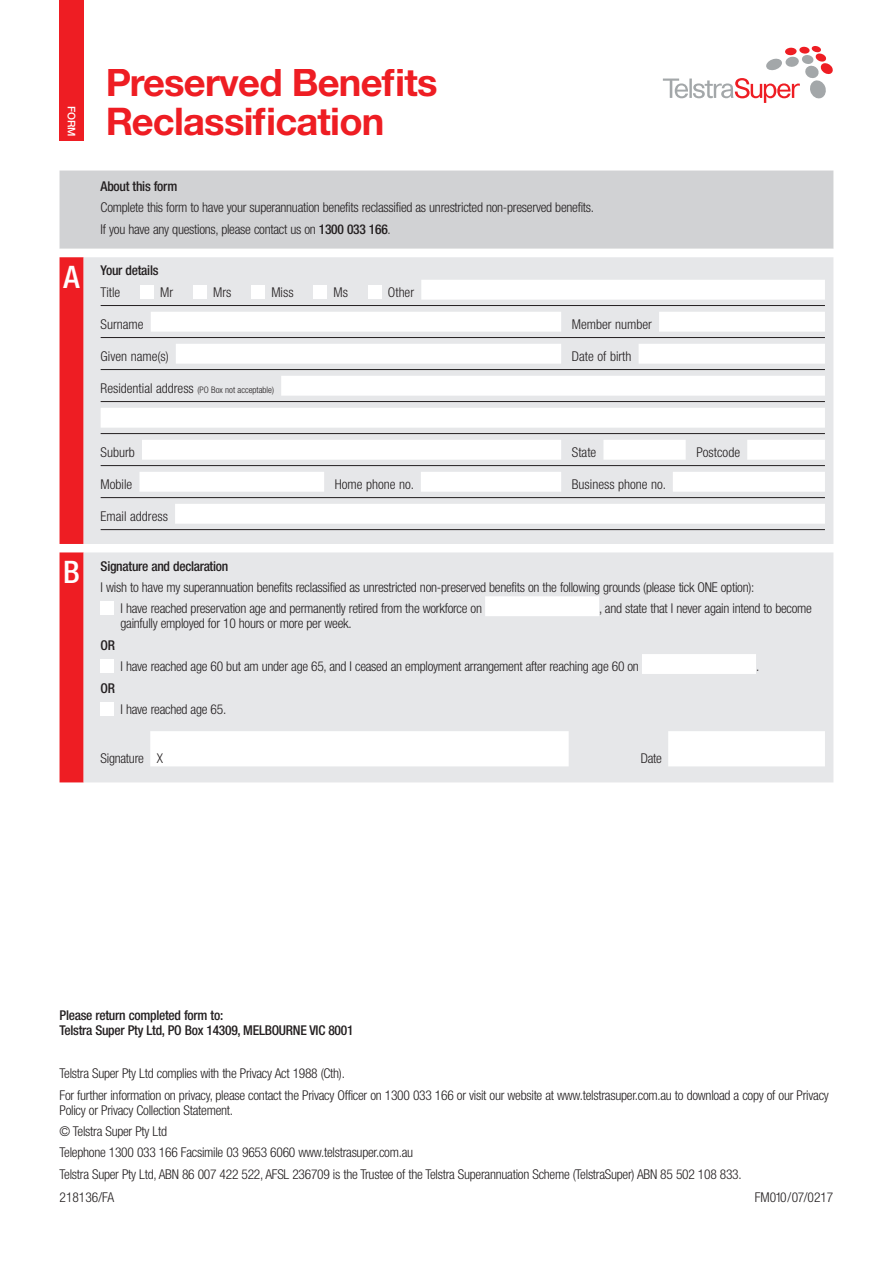
<style>
.page{position:relative;width:893px;height:1263px;background:#fff}
.page>*{position:absolute;margin:0;border:0;box-sizing:border-box;transform-origin:0 0}
.t1{font:700 38.1px/39px "Helvetica Neue LT Std";letter-spacing:-.02em;color:#ee1d23}
.LETTERS{font:500 condensed 31.05px "Helvetica Neue LT Std";color:#fff}
.BODY{font:300 condensed 13.5px/15px "Helvetica Neue LT Std";letter-spacing:-.02em;color:#231f20}
.Form_Table{font:300 condensed 13.5px "Helvetica Neue LT Std";color:#231f20}
.BODY-2{font:500 condensed 13.5px/15px "Helvetica Neue LT Std";letter-spacing:-.02em;color:#231f20}
.Form_Body_Text{font:300 condensed 13.5px "Helvetica Neue LT Std";color:#231f20}
.t2{font:500 10.5px "Helvetica Neue LT Std";color:#fff}
.Form_Table-2{font:300 condensed 9px "Helvetica Neue LT Std";color:#231f20}
.s1{font-weight:500}
.s2{font-size:13.5px}
</style>
<div class="page">
<div style="left:60px;top:171px;width:773px;height:78px;background:#d1d2d4"></div>
<div style="left:60px;top:257px;width:24px;height:525px;background:#ee1d23"></div>
<div style="left:84px;top:257px;width:749px;height:525px;background:#e6e7e9"></div>
<hr style="left:101px;top:305px;width:724px;height:1px;background:#231f20">
<div style="left:421px;top:280px;width:404px;height:20px;background:#fff"></div>
<hr style="left:101px;top:337px;width:724px;height:1px;background:#231f20">
<div style="left:151px;top:312px;width:410px;height:20px;background:#fff"></div>
<div style="left:659px;top:312px;width:166px;height:20px;background:#fff"></div>
<hr style="left:101px;top:369px;width:724px;height:1px;background:#231f20">
<div style="left:176px;top:344px;width:385px;height:20px;background:#fff"></div>
<div style="left:639px;top:344px;width:186px;height:20px;background:#fff"></div>
<hr style="left:101px;top:401px;width:724px;height:1px;background:#231f20">
<div style="left:281px;top:376px;width:544px;height:20px;background:#fff"></div>
<hr style="left:101px;top:433px;width:724px;height:1px;background:#231f20">
<div style="left:101px;top:408px;width:724px;height:20px;background:#fff"></div>
<hr style="left:101px;top:465px;width:724px;height:1px;background:#231f20">
<div style="left:142px;top:440px;width:419px;height:20px;background:#fff"></div>
<div style="left:603px;top:440px;width:83px;height:20px;background:#fff"></div>
<div style="left:747px;top:440px;width:78px;height:20px;background:#fff"></div>
<hr style="left:101px;top:497px;width:724px;height:1px;background:#231f20">
<div style="left:139px;top:472px;width:185px;height:20px;background:#fff"></div>
<div style="left:421px;top:472px;width:140px;height:20px;background:#fff"></div>
<div style="left:673px;top:472px;width:152px;height:20px;background:#fff"></div>
<hr style="left:101px;top:529px;width:724px;height:1px;background:#231f20">
<div style="left:175px;top:504px;width:650px;height:20px;background:#fff"></div>
<div style="left:140px;top:285px;width:14px;height:13px;background:#fff"></div>
<div style="left:193px;top:285px;width:14px;height:13px;background:#fff"></div>
<div style="left:251px;top:285px;width:14px;height:13px;background:#fff"></div>
<div style="left:314px;top:285px;width:13px;height:13px;background:#fff"></div>
<div style="left:368px;top:285px;width:14px;height:13px;background:#fff"></div>
<div style="left:485px;top:596px;width:114px;height:20px;background:#fff"></div>
<div style="left:642px;top:654px;width:114px;height:20px;background:#fff"></div>
<div style="left:150px;top:731px;width:419px;height:35px;background:#fff"></div>
<div style="left:668px;top:731px;width:157px;height:35px;background:#fff"></div>
<div style="left:101px;top:601px;width:13px;height:14px;background:#fff"></div>
<div style="left:101px;top:659px;width:13px;height:14px;background:#fff"></div>
<div style="left:101px;top:702px;width:13px;height:13px;background:#fff"></div>
<div style="left:60px;top:0;width:24px;height:140px;background:#ee1d23"></div>
<svg style="left:663px;top:46px;width:170px;height:57px"></svg>
<p class="t2" style="left:78px;top:106px;width:32px;rotate:90deg">FORM</p>
<h1 class="t1" style="left:105px;top:62px;width:334px">Preserved Benefits<br>Reclassification</h1>
<p class="BODY-2" style="left:101px;top:178px;width:78px">About this form</p>
<p class="BODY" style="left:101px;top:200px;width:495px">Complete this form to have your superannuation benefits reclassified as unrestricted non-preserved benefits.</p>
<p class="BODY" style="left:101px;top:221px;width:292px">If you have any questions, please contact us on <span class="s1">1300 033 166</span>.</p>
<p class="LETTERS" style="left:64px;top:258px;width:18px">A</p>
<p class="BODY-2" style="left:101px;top:263px;width:59px">Your details</p>
<p class="Form_Table" style="left:101px;top:284px;width:21px">Title</p>
<p class="Form_Table" style="left:160px;top:284px;width:15px">Mr</p>
<p class="Form_Table" style="left:213px;top:284px;width:20px">Mrs</p>
<p class="Form_Table" style="left:271px;top:284px;width:24px">Miss</p>
<p class="Form_Table" style="left:333px;top:284px;width:16px">Ms</p>
<p class="Form_Table" style="left:388px;top:284px;width:28px">Other</p>
<p class="Form_Table" style="left:101px;top:316px;width:44px">Surname</p>
<p class="Form_Table" style="left:572px;top:316px;width:82px">Member number</p>
<p class="Form_Table" style="left:101px;top:348px;width:70px">Given name(s)</p>
<p class="Form_Table" style="left:572px;top:348px;width:61px">Date of birth</p>
<p class="Form_Table-2" style="left:101px;top:384px;width:175px"><span class="s2">Residential address</span> (PO Box not acceptable)</p>
<p class="Form_Table" style="left:101px;top:444px;width:36px">Suburb</p>
<p class="Form_Table" style="left:572px;top:444px;width:26px">State</p>
<p class="Form_Table" style="left:696px;top:444px;width:45px">Postcode</p>
<p class="Form_Table" style="left:101px;top:476px;width:33px">Mobile</p>
<p class="Form_Table" style="left:335px;top:476px;width:81px">Home phone no.</p>
<p class="Form_Table" style="left:572px;top:476px;width:96px">Business phone no.</p>
<p class="Form_Table" style="left:101px;top:508px;width:69px">Email address</p>
<p class="LETTERS" style="left:63px;top:554px;width:18px">B</p>
<p class="BODY-2" style="left:101px;top:558px;width:129px">Signature and declaration</p>
<p class="BODY" style="left:101px;top:580px;width:655px">I wish to have my superannuation benefits reclassified as unrestricted non-preserved benefits on the following grounds (please tick ONE option):</p>
<p class="BODY" style="left:120px;top:601px;width:363px">I have reached preservation age and permanently retired from the workforce on</p>
<p class="BODY" style="left:599px;top:601px;width:214px">, and state that I never again intend to become</p>
<p class="BODY" style="left:120px;top:616px;width:233px">gainfully employed for 10 hours or more per week.</p>
<p class="BODY-2" style="left:101px;top:637px;width:16px">OR</p>
<p class="BODY" style="left:120px;top:659px;width:520px">I have reached age 60 but am under age 65, and I ceased an employment arrangement after reaching age 60 on</p>
<p class="BODY" style="left:756px;top:659px;width:5px">.</p>
<p class="BODY-2" style="left:101px;top:680px;width:16px">OR</p>
<p class="BODY" style="left:120px;top:701px;width:107px">I have reached age 65.</p>
<p class="BODY" style="left:101px;top:751px;width:64px">Signature X</p>
<p class="BODY" style="left:641px;top:751px;width:23px">Date</p>
<p class="BODY-2" style="left:60px;top:1008px;width:295px">Please return completed form to:<br>Telstra Super Pty Ltd, PO Box 14309, MELBOURNE VIC 8001</p>
<p class="BODY" style="left:60px;top:1066px;width:287px">Telstra Super Pty Ltd complies with the Privacy Act 1988 (Cth).</p>
<p class="BODY" style="left:60px;top:1087px;width:771px">For further information on privacy, please contact the Privacy Officer on 1300 033 166 or visit our website at www.telstrasuper.com.au to download a copy of our Privacy<br>Policy or Privacy Collection Statement.</p>
<p class="BODY" style="left:60px;top:1123px;width:109px">© Telstra Super Pty Ltd</p>
<p class="BODY" style="left:60px;top:1145px;width:355px">Telephone 1300 033 166 Facsimile 03 9653 6060 www.telstrasuper.com.au</p>
<p class="BODY" style="left:60px;top:1166px;width:684px">Telstra Super Pty Ltd, ABN 86 007 422 522, AFSL 236709 is the Trustee of the Telstra Superannuation Scheme (TelstraSuper) ABN 85 502 108 833.</p>
<p class="Form_Body_Text" style="left:60px;top:1190px;width:56px">218136/FA</p>
<p class="Form_Body_Text" style="left:755px;top:1190px;width:80px">FM010/07/0217</p>
</div>
